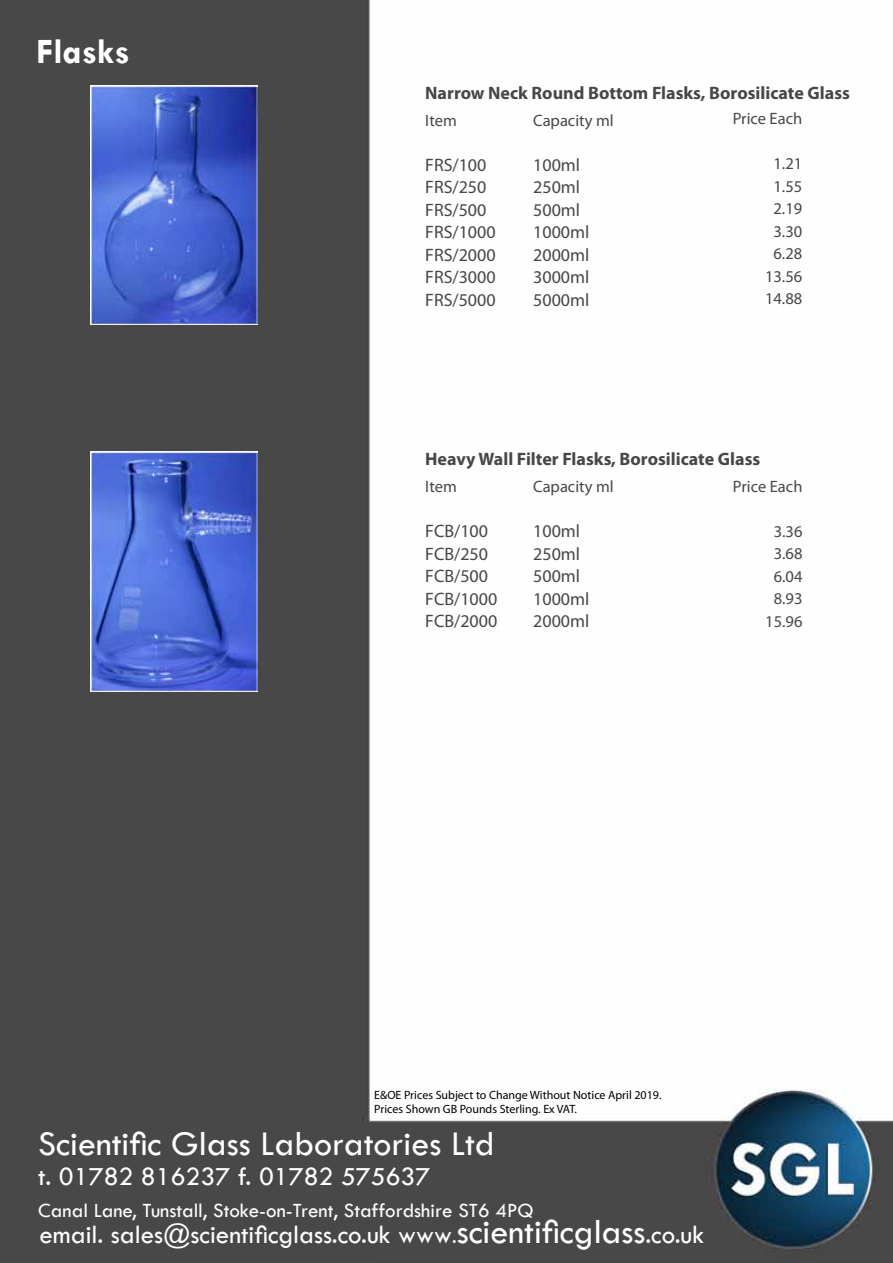
<style>
.page{position:relative;width:893px;height:1263px;background:#fff}
.page>*{position:absolute;margin:0;border:0;box-sizing:border-box;transform-origin:0 0}
.t1{font:36px "Tw Cen";color:#fff}
.t2{font:700 36px "Tw Cen";color:#fff}
.t3{font:27px "Tw Cen";color:#fff}
.t4{font:21px "Tw Cen";color:#fff}
.t5{font:18px "Myriad Pro";color:#484748}
.t6{font:700 18px "Myriad Pro";color:#484748}
.t7{font:16.5px/22.5px "Myriad Pro";color:#484748;text-align:center}
.t8{font:12px/13.5px "Myriad Pro";color:#000}
.s1{font-size:21px}
.s2{font-size:36px}
</style>
<div class="page">
<img style="left:0;top:0;width:893px;height:1263px">
<img style="left:91px;top:452px;width:166px;height:240px">
<img style="left:91px;top:85px;width:166px;height:240px">
<p class="t2" style="left:36px;top:30px;width:95px">Flasks</p>
<p class="t6" style="left:425px;top:81px;width:426px">Narrow Neck Round Bottom Flasks, Borosilicate Glass</p>
<p class="t7" style="left:425px;top:108px;width:33px">Item</p>
<p class="t7" style="left:533px;top:108px;width:82px">Capacity ml</p>
<p class="t5" style="left:425px;top:153px;width:63px">FRS/100</p>
<p class="t5" style="left:533px;top:153px;width:48px">100ml</p>
<p class="t5" style="left:425px;top:176px;width:63px">FRS/250</p>
<p class="t5" style="left:533px;top:176px;width:48px">250ml</p>
<p class="t5" style="left:425px;top:198px;width:63px">FRS/500</p>
<p class="t5" style="left:533px;top:198px;width:48px">500ml</p>
<p class="t5" style="left:425px;top:221px;width:72px">FRS/1000</p>
<p class="t5" style="left:533px;top:221px;width:58px">1000ml</p>
<p class="t5" style="left:425px;top:243px;width:72px">FRS/2000</p>
<p class="t5" style="left:533px;top:243px;width:58px">2000ml</p>
<p class="t5" style="left:425px;top:266px;width:72px">FRS/3000</p>
<p class="t5" style="left:533px;top:266px;width:58px">3000ml</p>
<p class="t5" style="left:425px;top:288px;width:72px">FRS/5000</p>
<p class="t5" style="left:533px;top:288px;width:58px">5000ml</p>
<p class="t7" style="left:733px;top:107px;width:71px">Price Each</p>
<p class="t7" style="left:765px;top:152px;width:39px">1.21<br>1.55<br>2.19<br>3.30<br>6.28<br>13.56<br>14.88</p>
<p class="t6" style="left:425px;top:447px;width:337px">Heavy Wall Filter Flasks, Borosilicate Glass</p>
<p class="t7" style="left:425px;top:475px;width:33px">Item</p>
<p class="t7" style="left:533px;top:475px;width:82px">Capacity ml</p>
<p class="t5" style="left:425px;top:520px;width:64px">FCB/100</p>
<p class="t5" style="left:533px;top:520px;width:48px">100ml</p>
<p class="t5" style="left:425px;top:542px;width:64px">FCB/250</p>
<p class="t5" style="left:533px;top:542px;width:48px">250ml</p>
<p class="t5" style="left:425px;top:565px;width:64px">FCB/500</p>
<p class="t5" style="left:533px;top:565px;width:48px">500ml</p>
<p class="t5" style="left:425px;top:587px;width:74px">FCB/1000</p>
<p class="t5" style="left:533px;top:587px;width:58px">1000ml</p>
<p class="t5" style="left:425px;top:610px;width:74px">FCB/2000</p>
<p class="t5" style="left:533px;top:610px;width:58px">2000ml</p>
<p class="t7" style="left:733px;top:475px;width:71px">Price Each</p>
<p class="t7" style="left:765px;top:520px;width:39px">3.36<br>3.68<br>6.04<br>8.93<br>15.96</p>
<p class="t8" style="left:374px;top:1088px;width:289px">E&amp;OE Prices Subject to Change Without Notice April 2019.<br>Prices Shown GB Pounds Sterling. Ex VAT.</p>
<p class="t1" style="left:38px;top:1122px;width:458px">Scientific Glass Laboratories Ltd</p>
<p class="t3" style="left:38px;top:1160px;width:394px">t. 01782 816237 f. 01782 575637</p>
<p class="t4" style="left:38px;top:1198px;width:497px">Canal Lane, Tunstall, Stoke-on-Trent, Staffordshire ST6 4PQ</p>
<p class="t3" style="left:39px;top:1218px;width:666px">email. sales@scientificglass.co.uk www<span class="s1">.</span><span class="s2">scientificglass</span>.co.uk</p>
</div>
